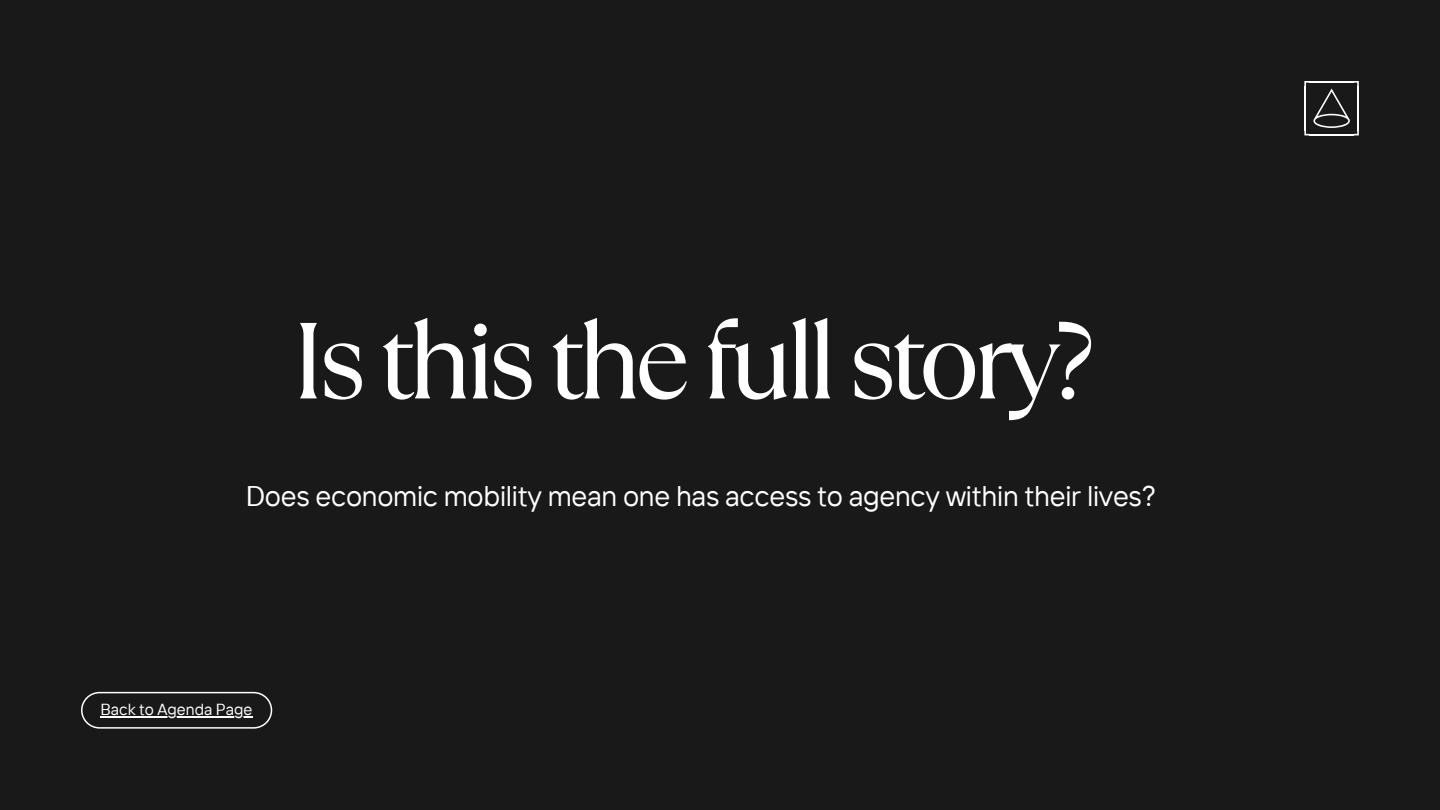
<style>
.page{position:relative;width:1440px;height:810px;background:#191919}
.page>*{position:absolute;margin:0;border:0;box-sizing:border-box;transform-origin:0 0}
.t1{font:107.9px "TT Ramillas";letter-spacing:-.075em;color:#fff}
.t2{font:28.4px "TT Interphases";letter-spacing:-.01em;color:#fff}
.t3{font:16px "TT Interphases";color:#fff}
</style>
<div class="page">
<svg style="left:81px;top:692px;width:191px;height:37px"></svg>
<hr style="left:100px;top:717px;width:153px;height:1px;background:#fff">
<svg style="left:1304px;top:81px;width:55px;height:54px"></svg>
<h1 class="t1" style="left:291px;top:286px;width:807px">Is this the full story?</h1>
<p class="t2" style="left:246px;top:478px;width:912px">Does economic mobility mean one has access to agency within their lives?</p>
<p class="t3" style="left:100px;top:699px;width:154px">Back to Agenda Page</p>
</div>
